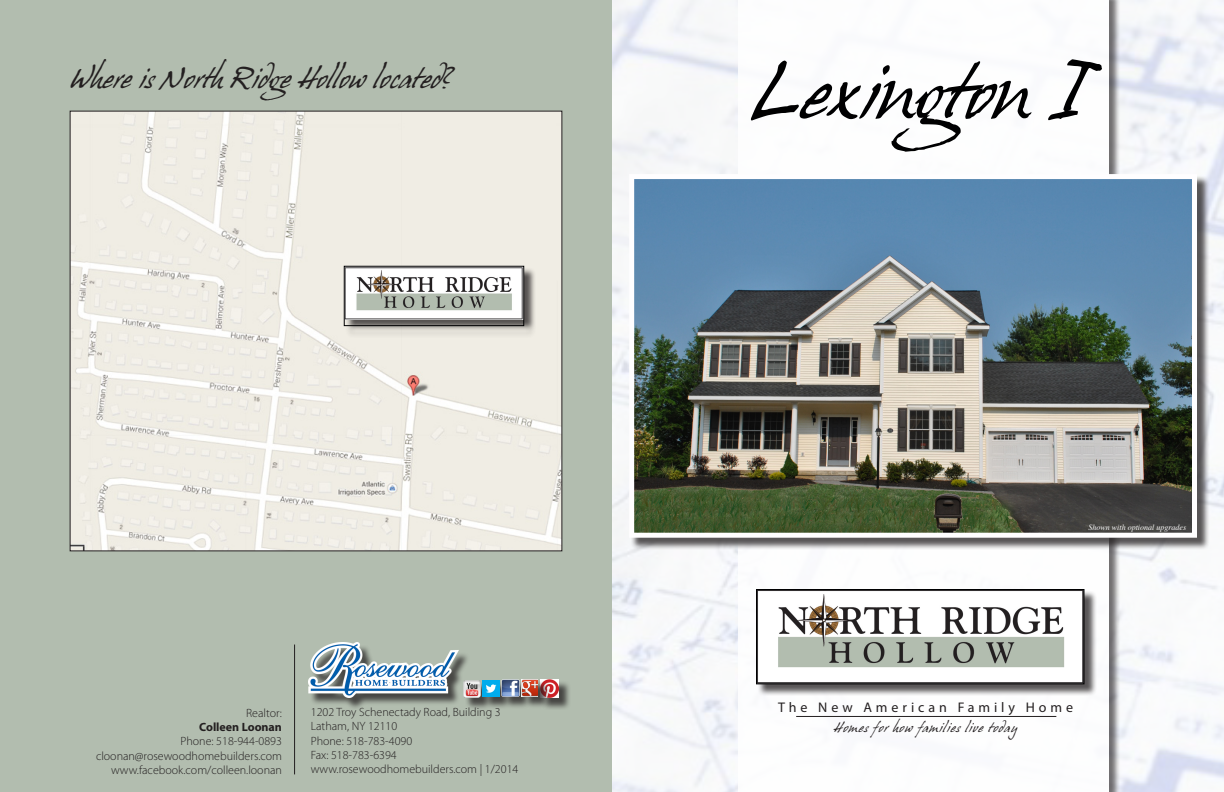
<style>
.page{position:relative;width:1224px;height:792px;background:#fff}
.page>*{position:absolute;margin:0;border:0;box-sizing:border-box;transform-origin:0 0}
.t1{font:70px "Hans Hand";letter-spacing:-.02em;color:#000001}
.t2{font:26px "Hans Hand";color:#231f20}
.t3{font:14px "Myriad Pro";letter-spacing:.28em;color:#231f20}
.t4{font:300 12px "Myriad Pro";color:#231f20}
.t5{font:12px "Hans Hand";letter-spacing:.07em;color:#231f20}
.t6{font:700 12px "Myriad Pro";color:#231f20}
.t7{font:italic 8px "Times";color:#fff}
</style>
<div class="page">
<hr style="left:796px;top:716px;width:260px;height:1px;background:#231f20">
<div style="left:758px;top:591px;width:339px;height:106px;background:#231f20;opacity:.75"></div>
<img style="left:758px;top:591px;width:324px;height:91px">
<div style="left:756px;top:589px;width:328px;height:95px;border:1px solid #000001"></div>
<div style="left:0;top:0;width:612px;height:792px;background:#b2bdaf"></div>
<div style="left:310px;top:644px;width:160px;height:66px;background:#231f20;opacity:.75"></div>
<img style="left:308px;top:643px;width:151px;height:55px">
<hr style="left:294px;top:645px;width:1px;height:129px;background:#231f20">
<div style="left:464px;top:680px;width:67px;height:30px;background:#231f20;opacity:.75"></div>
<img style="left:501px;top:679px;width:18px;height:18px">
<img style="left:483px;top:680px;width:16px;height:17px">
<img style="left:463px;top:680px;width:18px;height:18px">
<div style="left:542px;top:680px;width:30px;height:30px;background:#231f20;opacity:.75"></div>
<img style="left:540px;top:679px;width:19px;height:19px">
<div style="left:523px;top:680px;width:27px;height:29px;background:#231f20;opacity:.75"></div>
<img style="left:522px;top:679px;width:16px;height:18px">
<div style="left:631px;top:176px;width:579px;height:374px;background:#231f20;opacity:.75"></div>
<img style="left:635px;top:180px;width:556px;height:352px">
<div style="left:629px;top:174px;width:568px;height:364px;border:5px solid #fffeff"></div>
<img style="left:72px;top:113px;width:488px;height:436px">
<div style="left:346px;top:268px;width:190px;height:70px;background:#231f20;opacity:.75"></div>
<img style="left:346px;top:268px;width:176px;height:51px">
<div style="left:344px;top:266px;width:180px;height:60px;border:1px solid #000001"></div>
<p class="t2" style="left:70px;top:64px;width:386px">Where is North Ridge Hollow located?</p>
<p class="t4" style="left:246px;top:706px;width:37px">Realtor:</p>
<p class="t6" style="left:199px;top:720px;width:84px">Colleen Loonan</p>
<p class="t4" style="left:181px;top:735px;width:103px">Phone: 518-944-0893</p>
<p class="t4" style="left:96px;top:749px;width:187px">cloonan@rosewoodhomebuilders.com</p>
<p class="t4" style="left:111px;top:764px;width:172px">www.facebook.com/colleen.loonan</p>
<p class="t4" style="left:311px;top:705px;width:191px">1202 Troy Schenectady Road, Building 3</p>
<p class="t4" style="left:311px;top:720px;width:88px">Latham, NY 12110</p>
<p class="t4" style="left:311px;top:734px;width:103px">Phone: 518-783-4090</p>
<p class="t4" style="left:311px;top:748px;width:87px">Fax: 518-783-6394</p>
<p class="t4" style="left:311px;top:763px;width:209px">www.rosewoodhomebuilders.com | 1/2014</p>
<p class="t1" style="left:749px;top:53px;width:335px">Lexington I</p>
<p class="t7" style="left:1089px;top:521px;width:99px">Shown with optional upgrades</p>
<p class="t3" style="left:778px;top:700px;width:297px">The New American Family Home</p>
<p class="t5" style="left:834px;top:721px;width:185px">Homes for how families live today</p>
</div>
